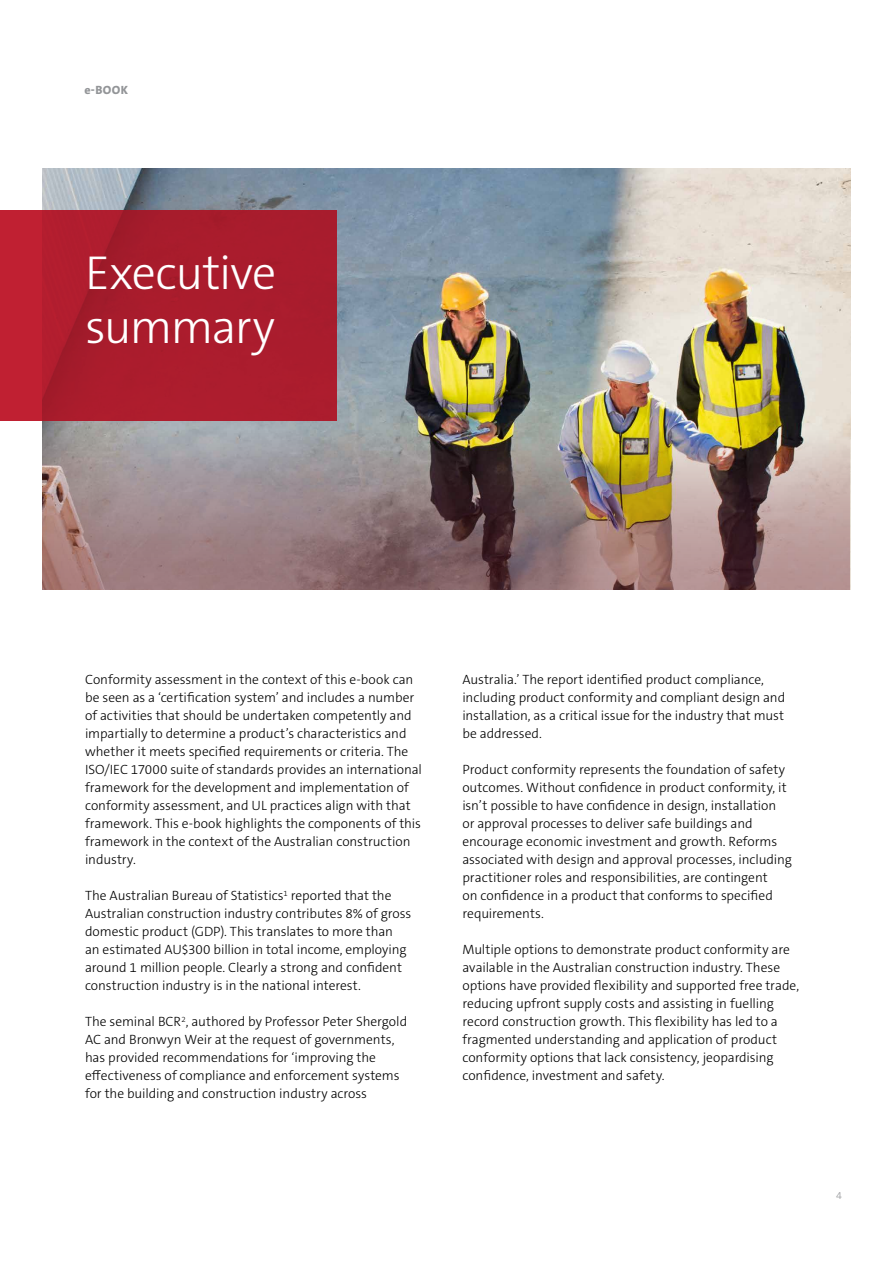
<style>
.page{position:relative;width:893px;height:1263px;background:#fff}
.page>*{position:absolute;margin:0;border:0;box-sizing:border-box;transform-origin:0 0}
.t1{font:300 48px/54px "The Sans C5";letter-spacing:-.025em;color:#fff}
.t2{font:300 13.5px/18px "The Sans C5";letter-spacing:-.005em;color:#000}
.t3{font:800 12px "The Sans C5";color:#939598}
.t4{font:300 10.5px "The Sans C5";color:#939598}
</style>
<div class="page">
<img style="left:43px;top:169px;width:807px;height:261px">
<img style="left:43px;top:430px;width:807px;height:159px">
<svg style="left:0;top:210px;width:337px;height:211px;background:#ac1c2d"></svg>
<p class="t3" style="left:84px;top:82px;width:45px">e-BOOK</p>
<h1 class="t1" style="left:85px;top:246px;width:193px">Executive summary</h1>
<p class="t2" style="left:85px;top:671px;width:338px">Conformity assessment in the context of this e-book can be seen as a ‘certification system’ and includes a number of activities that should be undertaken competently and impartially to determine a product’s characteristics and whether it meets specified requirements or criteria. The ISO/IEC 17000 suite of standards provides an international framework for the development and implementation of conformity assessment, and UL practices align with that framework. This e-book highlights the components of this framework in the context of the Australian construction industry.</p>
<p class="t2" style="left:85px;top:887px;width:328px">The Australian Bureau of Statistics<sup>1</sup> reported that the Australian construction industry contributes 8% of gross domestic product (GDP). This translates to more than<br>an estimated AU$300 billion in total income, employing around 1 million people. Clearly a strong and confident construction industry is in the national interest.</p>
<p class="t2" style="left:85px;top:1013px;width:324px">The seminal BCR<sup>2</sup>, authored by Professor Peter Shergold AC and Bronwyn Weir at the request of governments, has provided recommendations for ‘improving the effectiveness of compliance and enforcement systems for the building and construction industry across</p>
<p class="t2" style="left:462px;top:671px;width:324px">Australia.’ The report identified product compliance, including product conformity and compliant design and installation, as a critical issue for the industry that must be addressed.</p>
<p class="t2" style="left:462px;top:761px;width:331px">Product conformity represents the foundation of safety outcomes. Without confidence in product conformity, it isn’t possible to have confidence in design, installation<br>or approval processes to deliver safe buildings and encourage economic investment and growth. Reforms associated with design and approval processes, including practitioner roles and responsibilities, are contingent<br>on confidence in a product that conforms to specified requirements.</p>
<p class="t2" style="left:462px;top:941px;width:338px">Multiple options to demonstrate product conformity are available in the Australian construction industry. These options have provided flexibility and supported free trade, reducing upfront supply costs and assisting in fuelling record construction growth. This flexibility has led to a fragmented understanding and application of product conformity options that lack consistency, jeopardising confidence, investment and safety.</p>
<p class="t4" style="left:836px;top:1189px;width:7px">4</p>
</div>
